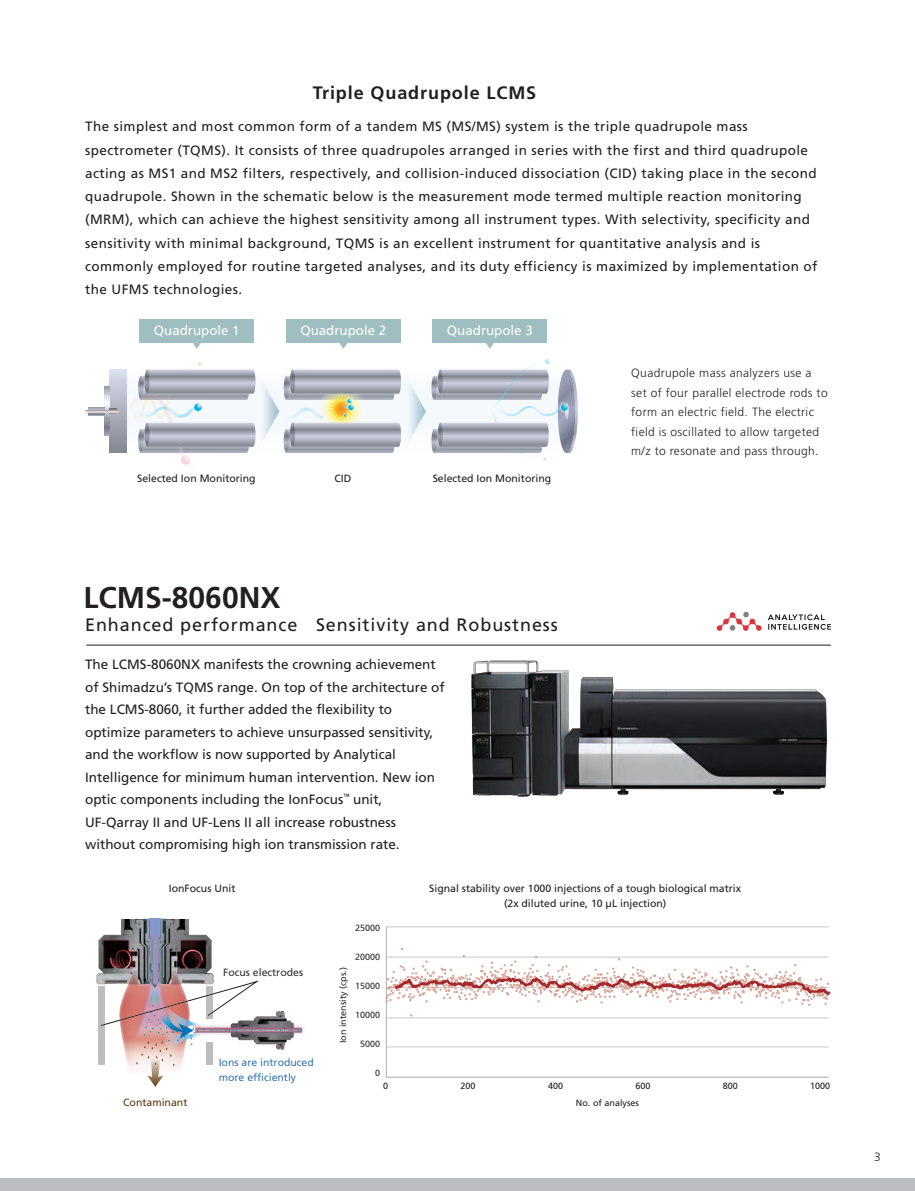
<style>
.page{position:relative;width:915px;height:1191px;background:#fff}
.page>*{position:absolute;margin:0;border:0;box-sizing:border-box;transform-origin:0 0}
.t1{font:700 30px "Frutiger";color:#231f20}
.t2{font:18px "Frutiger";letter-spacing:.05em;color:#231f20}
.t3{font:700 18px "Frutiger";letter-spacing:.05em;color:#231f20}
.t4{font:13.5px/23.2px "Frutiger";letter-spacing:.03em;color:#231f20}
.t5{font:13.5px/22.5px "Frutiger";color:#231f20}
.t6{font:13.35px "Frutiger";color:#fff}
.t7{font:300 12px/19.5px "Frutiger";letter-spacing:.03em;color:#231f20}
.t8{font:10.5px/15px "Frutiger";color:#231f20;text-align:center}
.t9{font:10.5px/15px "Frutiger";color:#3676ae}
.t10{font:10.5px "Frutiger";color:#312f30}
.t11{font:10.5px "Frutiger";color:#603711}
.t12{font:9px "Frutiger";color:#312f30}
.t13{font:9px "Frutiger";color:#231f20}
</style>
<div class="page">
<div style="left:0;top:1178px;width:914px;height:13px;background:#bcbdc0"></div>
<svg style="left:85px;top:359px;width:492px;height:106px"></svg>
<div style="left:140px;top:319px;width:114px;height:23px;background:#9fbebf"></div>
<svg style="left:191px;top:342px;width:11px;height:7px"></svg>
<div style="left:286px;top:319px;width:114px;height:23px;background:#9fbebf"></div>
<svg style="left:338px;top:342px;width:10px;height:7px"></svg>
<div style="left:432px;top:319px;width:115px;height:23px;background:#9fbebf"></div>
<svg style="left:484px;top:342px;width:11px;height:7px"></svg>
<img style="left:96px;top:939px;width:60px;height:148px">
<img style="left:302px;top:1026px;width:2px;height:8px">
<img style="left:100px;top:919px;width:202px;height:167px">
<hr style="left:386px;top:1046px;width:442px;height:1px;background:#cfd0d1">
<hr style="left:386px;top:1017px;width:442px;height:1px;background:#cfd0d1">
<hr style="left:386px;top:926px;width:442px;height:1px;background:#cfd0d1">
<hr style="left:385px;top:926px;width:2px;height:151px;background:#b6b7b9">
<hr style="left:386px;top:1076px;width:442px;height:1px;background:#b6b7b9">
<svg style="left:385px;top:947px;width:446px;height:59px"></svg>
<img style="left:471px;top:660px;width:357px;height:137px">
<hr style="left:86px;top:645px;width:744px;height:1px;background:#231f20">
<svg style="left:767px;top:614px;width:63px;height:16px"></svg>
<svg style="left:716px;top:612px;width:45px;height:19px"></svg>
<h2 class="t3" style="left:313px;top:82px;width:225px">Triple Quadrupole LCMS</h2>
<p class="t4" style="left:85px;top:115px;width:733px">The simplest and most common form of a tandem MS (MS/MS) system is the triple quadrupole mass spectrometer (TQMS). It consists of three quadrupoles arranged in series with the first and third quadrupole acting as MS1 and MS2 filters, respectively, and collision-induced dissociation (CID) taking place in the second quadrupole. Shown in the schematic below is the measurement mode termed multiple reaction monitoring (MRM), which can achieve the highest sensitivity among all instrument types. With selectivity, specificity and sensitivity with minimal background, TQMS is an excellent instrument for quantitative analysis and is commonly employed for routine targeted analyses, and its duty efficiency is maximized by implementation of the UFMS technologies.</p>
<p class="t6" style="left:154px;top:323px;width:87px">Quadrupole 1</p>
<p class="t6" style="left:300px;top:323px;width:87px">Quadrupole 2</p>
<p class="t6" style="left:447px;top:323px;width:87px">Quadrupole 3</p>
<p class="t8" style="left:137px;top:470px;width:120px">Selected Ion Monitoring</p>
<p class="t8" style="left:334px;top:470px;width:18px">CID</p>
<p class="t8" style="left:432px;top:470px;width:120px">Selected Ion Monitoring</p>
<h1 class="t1" style="left:83px;top:579px;width:198px">LCMS-8060NX</h1>
<h2 class="t2" style="left:85px;top:614px;width:474px">Enhanced performance Sensitivity and Robustness</h2>
<p class="t5" style="left:85px;top:653px;width:361px">The LCMS-8060NX manifests the crowning achievement of Shimadzu’s TQMS range. On top of the architecture of the LCMS-8060, it further added the flexibility to optimize parameters to achieve unsurpassed sensitivity, and the workflow is now supported by Analytical Intelligence for minimum human intervention. New ion optic components including the IonFocus<sup>™</sup> unit, UF-Qarray II and UF-Lens II all increase robustness without compromising high ion transmission rate.</p>
<p class="t7" style="left:631px;top:363px;width:198px">Quadrupole mass analyzers use a set of four parallel electrode rods to form an electric field. The electric field is oscillated to allow targeted m/z to resonate and pass through.</p>
<p class="t8" style="left:169px;top:880px;width:68px">IonFocus Unit</p>
<p class="t8" style="left:429px;top:880px;width:313px">Signal stability over 1000 injections of a tough biological matrix (2x diluted urine, 10 µL injection)</p>
<p class="t10" style="left:223px;top:966px;width:81px">Focus electrodes</p>
<p class="t9" style="left:219px;top:1054px;width:97px">Ions are introduced more efficiently</p>
<p class="t12" style="left:355px;top:922px;width:27px">25000</p>
<p class="t12" style="left:355px;top:951px;width:27px">20000</p>
<p class="t12" style="left:355px;top:980px;width:27px">15000</p>
<p class="t12" style="left:355px;top:1009px;width:27px">10000</p>
<p class="t12" style="left:360px;top:1038px;width:22px">5000</p>
<p class="t12" style="left:375px;top:1067px;width:7px">0</p>
<p class="t12" style="left:337px;top:1043px;width:78px;rotate:-90deg">Ion intensity (cps.)</p>
<p class="t13" style="left:383px;top:1080px;width:7px">0</p>
<p class="t13" style="left:460px;top:1080px;width:17px">200</p>
<p class="t13" style="left:548px;top:1080px;width:17px">400</p>
<p class="t13" style="left:635px;top:1080px;width:17px">600</p>
<p class="t13" style="left:722px;top:1080px;width:17px">800</p>
<p class="t13" style="left:809px;top:1080px;width:22px">1000</p>
<p class="t11" style="left:123px;top:1096px;width:66px">Contaminant</p>
<p class="t13" style="left:575px;top:1097px;width:65px">No. of analyses</p>
<p class="t7" style="left:874px;top:1146px;width:8px">3</p>
</div>
